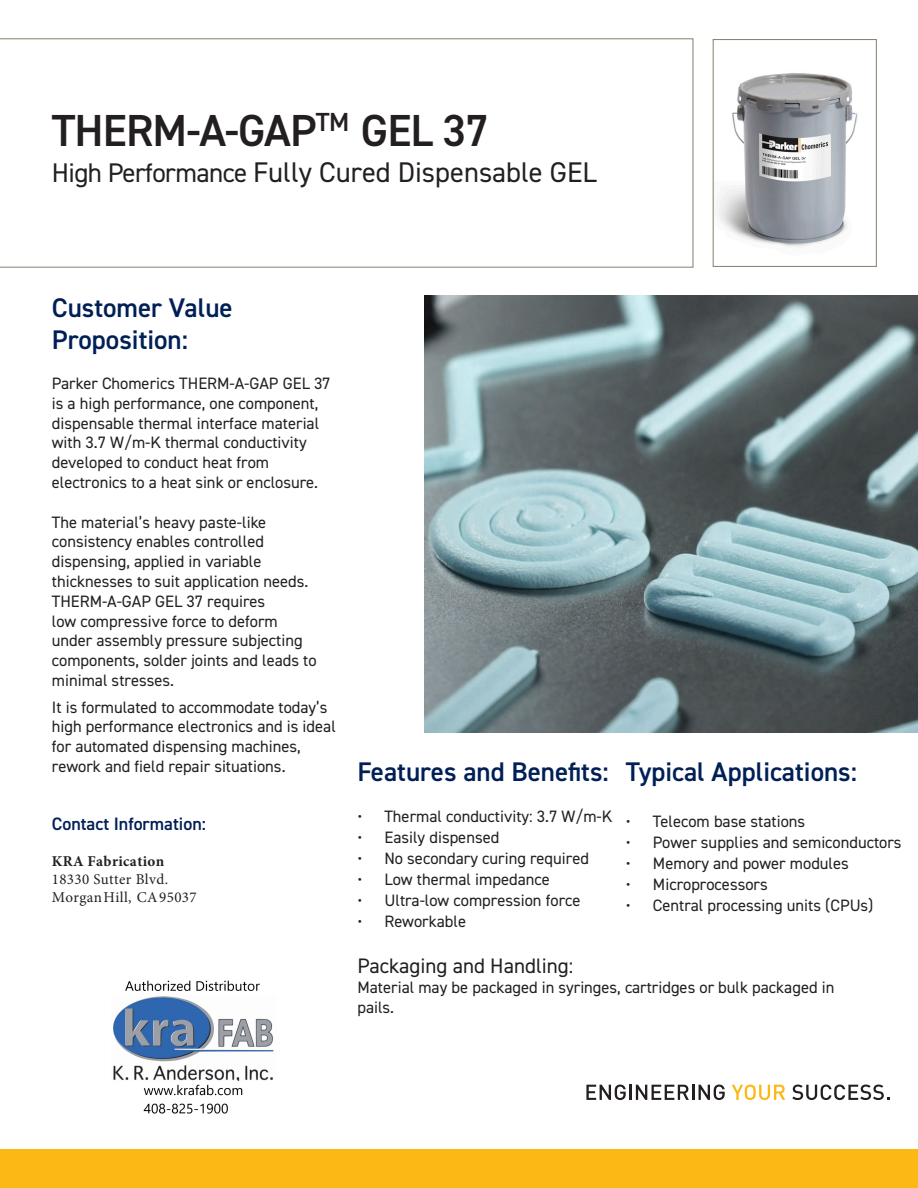
<style>
.page{position:relative;width:918px;height:1188px;background:#fff}
.page>*{position:absolute;margin:0;border:0;box-sizing:border-box;transform-origin:0 0}
.t1{font:600 45px "DIN2014";letter-spacing:-.02em;color:#231f20}
.t2{font:28.5px "DIN2014";color:#231f20}
.t3{font:600 27px/32.4px "DIN2014";color:#001f56}
.t4{font:21px "DIN2014";color:#231f20}
.t5{font:600 18px "DIN2014";color:#001f56}
.t6{font:16.5px/19.8px "DIN2014";color:#231f20}
.t7{font:15px/18.1px "Minion Pro";letter-spacing:.025em;color:#231f20}
.s1{font-size:27px}
.s2{font-weight:700}
</style>
<div class="page">
<div style="left:0;top:1150px;width:918px;height:38px;background:#fcb814"></div>
<svg style="left:586px;top:1085px;width:40px;height:15px"></svg>
<hr style="left:629px;top:1085px;width:3px;height:15px;background:#231f20">
<svg style="left:636px;top:1085px;width:89px;height:15px"></svg>
<svg style="left:732px;top:1085px;width:53px;height:15px"></svg>
<svg style="left:792px;top:1085px;width:97px;height:15px"></svg>
<svg style="left:0;top:38px;width:693px;height:230px"></svg>
<img style="left:424px;top:295px;width:494px;height:437px">
<img style="left:718px;top:73px;width:140px;height:174px">
<div style="left:713px;top:39px;width:164px;height:228px;border:1px solid #887d6e"></div>
<svg style="left:802px;top:153px;width:6px;height:4px"></svg>
<img style="left:113px;top:980px;width:161px;height:134px">
<p class="t1" style="left:52px;top:101px;width:438px">THERM-A-GAP<sup>TM</sup> GEL 37</p>
<p class="t2" style="left:52px;top:154px;width:547px"><span class="s1">High Performance</span> Fully Cured Dispensable GEL</p>
<p class="t3" style="left:52px;top:291px;width:182px">Customer Value<br>Proposition:</p>
<p class="t6" style="left:52px;top:373px;width:280px">Parker Chomerics THERM-A-GAP GEL 37 is a high performance, one component, dispensable thermal interface material with 3.7 W/m-K thermal conductivity developed to conduct heat from electronics to a heat sink or enclosure.</p>
<p class="t6" style="left:52px;top:512px;width:266px">The material’s heavy paste-like consistency enables controlled dispensing, applied in variable thicknesses to suit application needs.<br>THERM-A-GAP GEL 37 requires<br>low compressive force to deform under assembly pressure subjecting components, solder joints and leads to minimal stresses.</p>
<p class="t6" style="left:52px;top:697px;width:286px">It is formulated to accommodate today’s high performance electronics and is ideal for automated dispensing machines, rework and field repair situations.</p>
<p class="t5" style="left:52px;top:812px;width:156px">Contact Information:</p>
<p class="t7" style="left:52px;top:852px;width:146px"><span class="s2">KRA Fabrication<br></span>18330 Sutter Blvd.<br>MorganHill, CA95037</p>
<p class="t3" style="left:357px;top:755px;width:253px">Features and Benefits:</p>
<p class="t6" style="left:357px;top:806px;width:256px">• Thermal conductivity: 3.7 W/m-K</p>
<p class="t6" style="left:357px;top:827px;width:143px">• Easily dispensed</p>
<p class="t6" style="left:357px;top:848px;width:233px">• No secondary curing required</p>
<p class="t6" style="left:357px;top:869px;width:194px">• Low thermal impedance</p>
<p class="t6" style="left:357px;top:890px;width:225px">• Ultra-low compression force</p>
<p class="t6" style="left:357px;top:911px;width:110px">• Reworkable</p>
<p class="t3" style="left:626px;top:755px;width:233px">Typical Applications:</p>
<p class="t6" style="left:626px;top:812px;width:181px">• Telecom base stations</p>
<p class="t6" style="left:626px;top:833px;width:277px">• Power supplies and semiconductors</p>
<p class="t6" style="left:626px;top:854px;width:224px">• Memory and power modules</p>
<p class="t6" style="left:626px;top:875px;width:143px">• Microprocessors</p>
<p class="t6" style="left:626px;top:896px;width:249px">• Central processing units (CPUs)</p>
<p class="t4" style="left:357px;top:953px;width:217px">Packaging and Handling:</p>
<p class="t6" style="left:357px;top:977px;width:478px">Material may be packaged in syringes, cartridges or bulk packaged in pails.</p>
</div>
